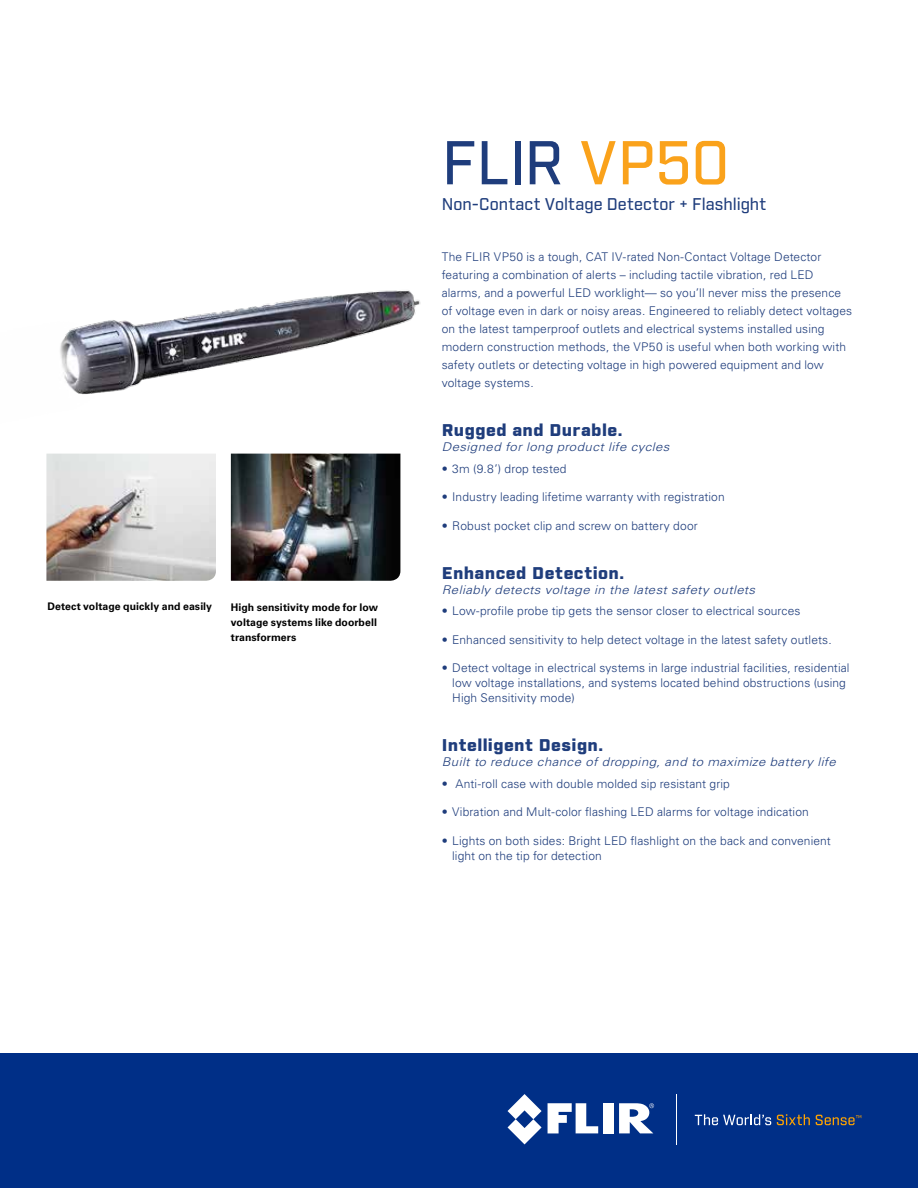
<style>
.page{position:relative;width:918px;height:1188px;background:#fff}
.page>*{position:absolute;margin:0;border:0;box-sizing:border-box;transform-origin:0 0}
.t1{font:500 60px "Industry";color:#1f3d7c}
.t2{font:900 16.5px "Industry";letter-spacing:.025em;color:#1f3d7c;scale:1.1 1}
.t3{font:500 16.5px "Industry";letter-spacing:.005em;color:#1f3d7c}
.t4{font:300 12px/18px "Univers LT";letter-spacing:.01em;color:#1f3d7c}
.t5{font:italic 300 12px "Univers LT";letter-spacing:.03em;color:#1f3d7c;scale:1.1 1}
.t6{font:700 10.5px/15px "Univers LT";letter-spacing:.005em;color:#000;text-align:justify}
.s1{color:#faa21b}
</style>
<div class="page">
<div style="left:0;top:1053px;width:918px;height:135px;background:#002f87"></div>
<svg style="left:548px;top:1103px;width:50px;height:30px"></svg>
<div style="left:603px;top:1103px;width:11px;height:30px;background:#fff"></div>
<svg style="left:508px;top:1094px;width:34px;height:50px"></svg>
<svg style="left:619px;top:1103px;width:35px;height:30px"></svg>
<svg style="left:695px;top:1114px;width:76px;height:11px"></svg>
<svg style="left:777px;top:1114px;width:33px;height:11px"></svg>
<svg style="left:816px;top:1115px;width:45px;height:10px"></svg>
<hr style="left:676px;top:1094px;width:1px;height:50px;background:#fff">
<img style="left:46px;top:454px;width:170px;height:127px">
<img style="left:231px;top:454px;width:169px;height:127px">
<img style="left:60px;top:290px;width:361px;height:105px">
<p class="t6" style="left:47px;top:599px;width:166px">Detect voltage quickly and easily</p>
<p class="t6" style="left:231px;top:600px;width:149px">High sensitivity mode for low voltage systems like doorbell transformers</p>
<h1 class="t1" style="left:442px;top:127px;width:289px">FLIR <span class="s1">VP50</span></h1>
<h2 class="t3" style="left:442px;top:194px;width:326px">Non-Contact Voltage Detector + Flashlight</h2>
<p class="t4" style="left:442px;top:248px;width:412px">The FLIR VP50 is a tough, CAT IV-rated Non-Contact Voltage Detector featuring a combination of alerts – including tactile vibration, red LED alarms, and a powerful LED worklight— so you’ll never miss the presence of voltage even in dark or noisy areas. Engineered to reliably detect voltages on the latest tamperproof outlets and electrical systems installed using modern construction methods, the VP50 is useful when both working with safety outlets or detecting voltage in high powered equipment and low voltage systems.</p>
<h2 class="t2" style="left:442px;top:420px;width:166px">Rugged and Durable.</h2>
<p class="t5" style="left:442px;top:440px;width:209px">Designed for long product life cycles</p>
<p class="t4" style="left:442px;top:460px;width:126px">• 3m (9.8’) drop tested</p>
<p class="t4" style="left:442px;top:488px;width:285px">• Industry leading lifetime warranty with registration</p>
<p class="t4" style="left:442px;top:517px;width:258px">• Robust pocket clip and screw on battery door</p>
<h2 class="t2" style="left:442px;top:563px;width:167px">Enhanced Detection.</h2>
<p class="t5" style="left:442px;top:582px;width:286px">Reliably detects voltage in the latest safety outlets</p>
<p class="t4" style="left:442px;top:602px;width:360px">• Low-profile probe tip gets the sensor closer to electrical sources</p>
<p class="t4" style="left:442px;top:631px;width:391px">• Enhanced sensitivity to help detect voltage in the latest safety outlets.</p>
<p class="t4" style="left:452px;top:661px;width:399px;line-height:15px;text-indent:-10px">• Detect voltage in electrical systems in large industrial facilities, residential low voltage installations, and systems located behind obstructions (using<br>High Sensitivity mode)</p>
<h2 class="t2" style="left:442px;top:735px;width:148px">Intelligent Design.</h2>
<p class="t5" style="left:442px;top:755px;width:360px">Built to reduce chance of dropping, and to maximize battery life</p>
<p class="t4" style="left:442px;top:775px;width:290px">• Anti-roll case with double molded sip resistant grip</p>
<p class="t4" style="left:442px;top:803px;width:369px">• Vibration and Mult-color flashing LED alarms for voltage indication</p>
<p class="t4" style="left:452px;top:833px;width:380px;line-height:15px;text-indent:-10px">• Lights on both sides: Bright LED flashlight on the back and convenient light on the tip for detection</p>
</div>
